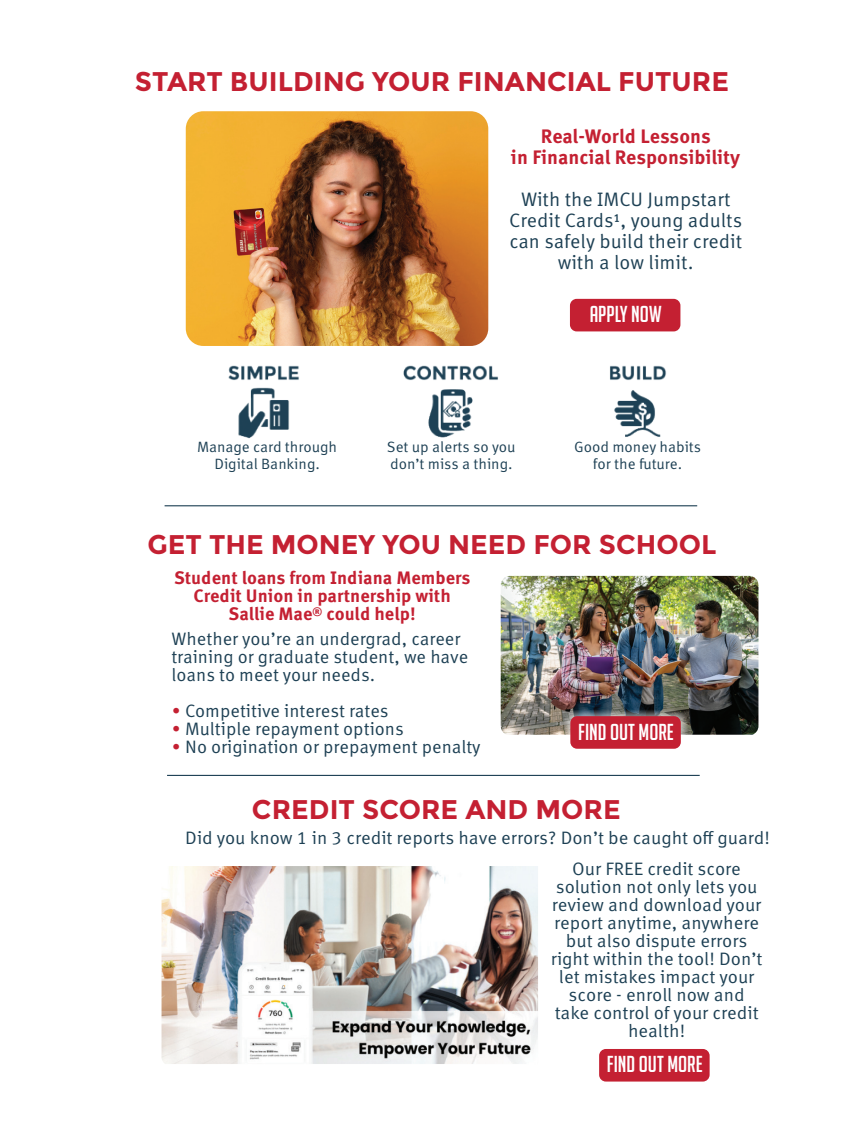
<style>
.page{position:relative;width:864px;height:1134px;background:#fff}
.page>*{position:absolute;margin:0;border:0;box-sizing:border-box;transform-origin:0 0}
.t1{font:700 27px "Montserrat";color:#c42032}
.t2{font:22.5px "Big Noodle Titling";color:#fff}
.t3{font:19.5px/21px "Meta Correspondence Pro";color:#1d4054;text-align:center}
.t4{font:700 19.5px "Meta Correspondence Pro";letter-spacing:-.005em;color:#c42032}
.t5{font:18px/18px "Meta Correspondence Pro";color:#1d4054}
.t6{font:700 18px/18px "Meta Correspondence Pro";color:#c42032;text-align:center}
.t7{font:14.85px "Meta Correspondence Pro";color:#1d4054}
.s1{color:#c42032}
</style>
<div class="page">
<hr style="left:165px;top:505px;width:532px;height:1px;background:#1d4054">
<img style="left:501px;top:576px;width:257px;height:159px">
<hr style="left:167px;top:775px;width:533px;height:1px;background:#1d4054">
<img style="left:162px;top:866px;width:376px;height:198px">
<img style="left:228px;top:365px;width:438px;height:74px">
<img style="left:186px;top:111px;width:302px;height:235px">
<div style="left:570px;top:299px;width:110px;height:32px;background:#c42032;border-radius:7px"></div>
<div style="left:599px;top:1049px;width:111px;height:33px;background:#c42032;border-radius:7px"></div>
<svg style="left:563px;top:709px;width:125px;height:39px"></svg>
<div style="left:570px;top:716px;width:111px;height:33px;background:#c42032;border-radius:7px"></div>
<p class="t1" style="left:135px;top:65px;width:596px">START BUILDING YOUR FINANCIAL FUTURE</p>
<p class="t4" style="left:541px;top:121px;width:172px">Real-World Lessons</p>
<p class="t4" style="left:511px;top:142px;width:231px">in Financial Responsibility</p>
<p class="t3" style="left:509px;top:187px;width:234px">With the IMCU Jumpstart<br>Credit Cards¹, young adults can safely build their credit with a low limit.</p>
<p class="t7" style="left:197px;top:436px;width:142px">Manage card through</p>
<p class="t7" style="left:214px;top:452px;width:107px">Digital Banking.</p>
<p class="t7" style="left:387px;top:436px;width:130px">Set up alerts so you</p>
<p class="t7" style="left:390px;top:452px;width:124px">don’t miss a thing.</p>
<p class="t2" style="left:590px;top:302px;width:73px">APPLY NOW</p>
<p class="t7" style="left:574px;top:436px;width:129px">Good money habits</p>
<p class="t7" style="left:593px;top:452px;width:91px">for the future.</p>
<p class="t1" style="left:148px;top:528px;width:570px">GET THE MONEY YOU NEED FOR SCHOOL</p>
<p class="t6" style="left:174px;top:567px;width:298px">Student loans from Indiana Members<br>Credit Union in partnership with<br>Sallie Mae® could help!</p>
<p class="t5" style="left:171px;top:628px;width:298px">Whether you’re an undergrad, career training or graduate student, we have loans to meet your needs.</p>
<p class="t5" style="left:171px;top:700px;width:219px"><span class="s1">•</span> Competitive interest rates</p>
<p class="t5" style="left:171px;top:718px;width:234px"><span class="s1">•</span> Multiple repayment options</p>
<p class="t5" style="left:171px;top:736px;width:311px"><span class="s1">•</span> No origination or prepayment penalty</p>
<p class="t2" style="left:578px;top:720px;width:97px">FIND OUT MORE</p>
<p class="t1" style="left:252px;top:793px;width:370px">CREDIT SCORE AND MORE</p>
<p class="t5" style="left:185px;top:827px;width:586px">Did you know 1 in 3 credit reports have errors? Don’t be caught off guard!</p>
<p class="t5" style="left:551px;top:858px;width:213px;text-align:center">Our FREE credit score solution not only lets you review and download your report anytime, anywhere but also dispute errors right within the tool! Don’t let mistakes impact your score - enroll now and take control of your credit health!</p>
<p class="t2" style="left:607px;top:1052px;width:97px">FIND OUT MORE</p>
</div>
